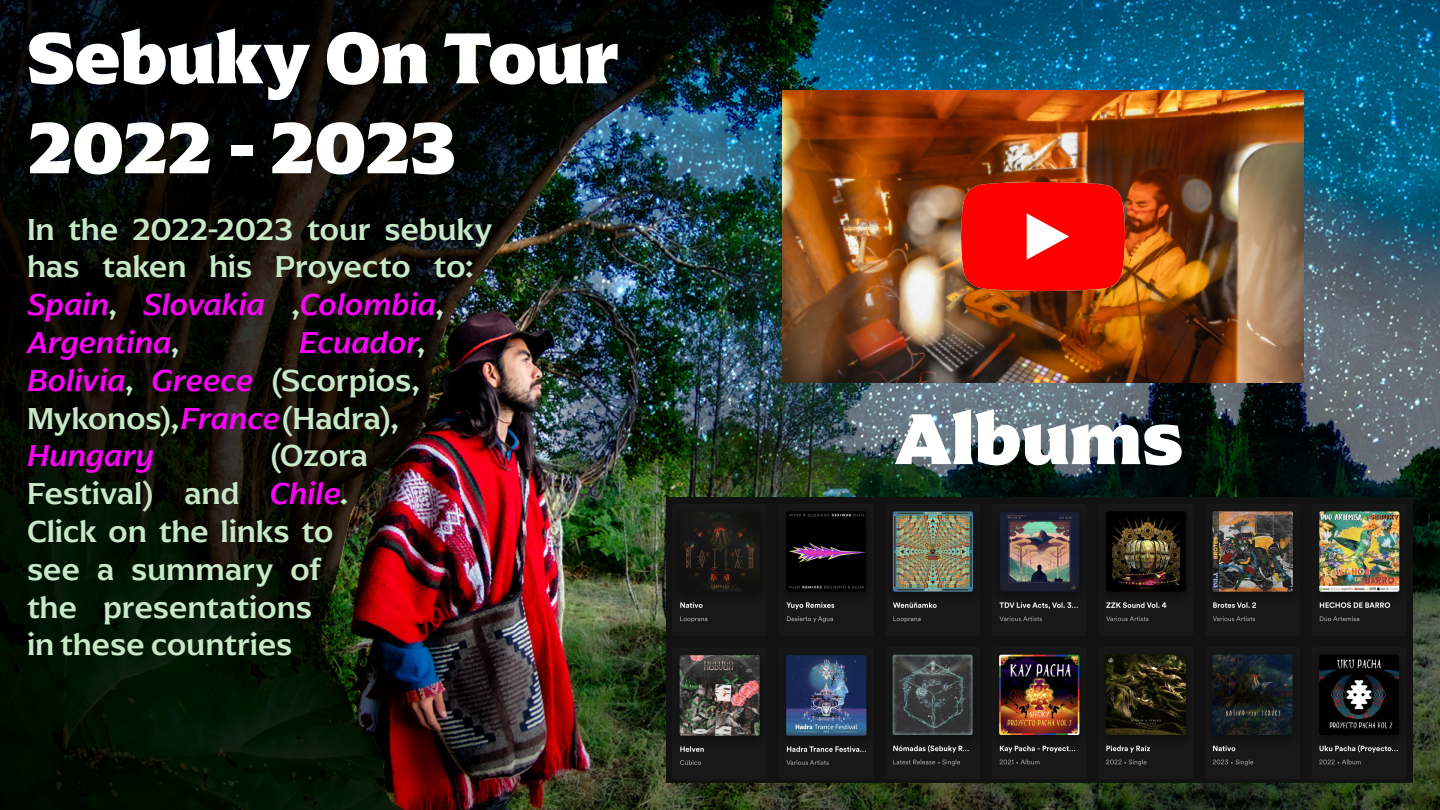
<style>
.page{position:relative;width:1440px;height:810px;background:#fff}
.page>*{position:absolute;margin:0;border:0;box-sizing:border-box;transform-origin:0 0}
.t1{font:800 75px "Arpona";letter-spacing:-.015em;color:#fff}
.t2{font:800 75px "Arpona";letter-spacing:-.035em;color:#fff}
.t3{font:500 31.5px/37.8px "Arpona";letter-spacing:-.005em;color:#c7e9c8}
.t4{font:italic 500 31.5px/37.8px "Arpona";letter-spacing:-.01em;color:#f0f}
.s1{font-style:italic;color:#f0f}
.s2{font-style:normal;color:#c7e9c8}
</style>
<div class="page">
<img style="left:781px;top:0;width:659px;height:810px">
<img style="left:783px;top:90px;width:521px;height:293px">
<img style="left:0;top:0;width:781px;height:810px">
<img style="left:934px;top:134px;width:218px;height:205px">
<img style="left:667px;top:498px;width:746px;height:285px">
<p class="t1" style="left:27px;top:11px;width:594px">Sebuky On Tour</p>
<p class="t2" style="left:27px;top:101px;width:431px">2022 - 2023</p>
<p class="t3" style="left:27px;top:210px;width:467px">In the 2022-2023 tour sebuky has taken his Proyecto to:<br><span class="s1">Spain</span>, <span class="s1">Slovakia</span> ,<span class="s1">Colombia</span>,<br><span class="s1">Argentina</span>,</p>
<p class="t4" style="left:27px;top:323px;width:400px;text-indent:272px">Ecuador<span class="s2">,<br></span>Bolivia<span class="s2">,</span> Greece <span class="s2">(Scorpios,<br>Mykonos),</span> France <span class="s2">(Hadra),<br></span>Hungary</p>
<p class="t3" style="left:27px;top:437px;width:343px;text-indent:243px">(Ozora<br>Festival) and <span class="s1">Chile</span>.<br>Click on the links to see a summary of the presentations<br>in these countries</p>
<p class="t1" style="left:896px;top:392px;width:289px">Albums</p>
</div>
